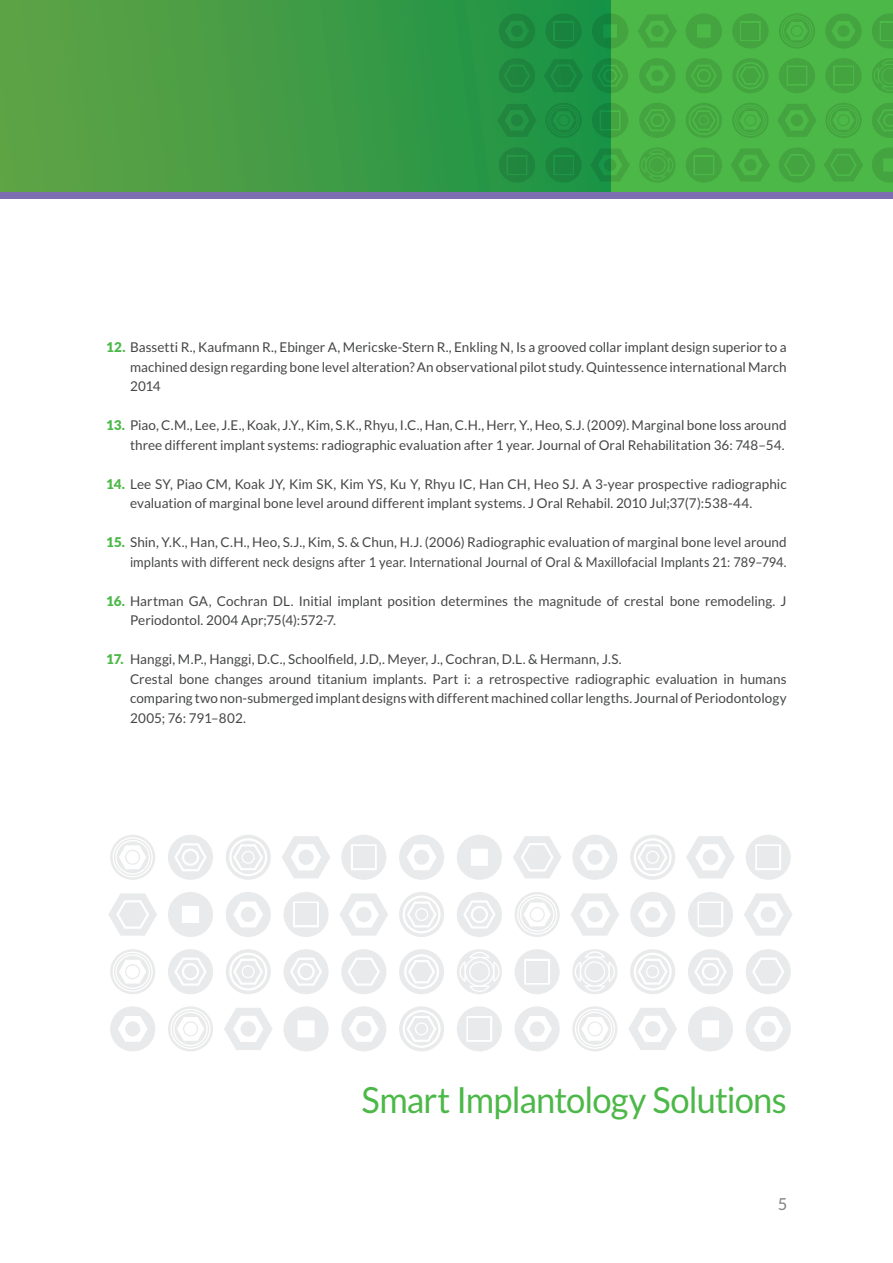
<style>
.page{position:relative;width:893px;height:1263px;background:#fff}
.page>*{position:absolute;margin:0;border:0;box-sizing:border-box;transform-origin:0 0}
.t1{font:36px "Lato";letter-spacing:-.025em;color:#4cb848;scale:.96 1}
.t2{font:16.5px "Lato";color:#808285}
.t3{font:13.5px/19.5px "Lato";color:#454647}
.t4{font:900 13.5px "Lato";color:#4cb848}
.s1{font-weight:900;color:#4cb848}
</style>
<div class="page">
<div style="left:0;top:0;width:612px;height:192px;background:linear-gradient(to right,#62a345,#199346)"></div>
<div style="left:612px;top:0;width:281px;height:192px;background:#4cb848"></div>
<svg style="left:592px;top:103px;width:36px;height:35px"></svg>
<svg style="left:592px;top:13px;width:36px;height:36px"></svg>
<svg style="left:590px;top:148px;width:40px;height:34px"></svg>
<svg style="left:604px;top:159px;width:12px;height:12px"></svg>
<svg style="left:592px;top:58px;width:36px;height:35px"></svg>
<svg style="left:605px;top:71px;width:10px;height:10px"></svg>
<svg style="left:639px;top:103px;width:36px;height:35px"></svg>
<div style="left:652px;top:115px;width:10px;height:10px;background:#43a440;border-radius:50%"></div>
<svg style="left:639px;top:147px;width:36px;height:36px"></svg>
<svg style="left:639px;top:58px;width:36px;height:35px"></svg>
<div style="left:651px;top:70px;width:12px;height:12px;background:#43a440;border-radius:50%"></div>
<svg style="left:732px;top:58px;width:37px;height:35px"></svg>
<svg style="left:638px;top:14px;width:39px;height:34px"></svg>
<div style="left:651px;top:25px;width:12px;height:12px;background:#43a440;border-radius:50%"></div>
<svg style="left:732px;top:13px;width:37px;height:36px"></svg>
<svg style="left:686px;top:147px;width:36px;height:36px"></svg>
<svg style="left:686px;top:13px;width:36px;height:36px"></svg>
<svg style="left:731px;top:148px;width:39px;height:34px"></svg>
<div style="left:744px;top:159px;width:13px;height:12px;background:#43a440;border-radius:50%"></div>
<svg style="left:686px;top:58px;width:36px;height:35px"></svg>
<div style="left:699px;top:71px;width:10px;height:10px;background:#43a440;border-radius:50%"></div>
<svg style="left:872px;top:58px;width:21px;height:35px"></svg>
<svg style="left:824px;top:148px;width:39px;height:34px"></svg>
<svg style="left:825px;top:13px;width:37px;height:36px"></svg>
<div style="left:837px;top:25px;width:13px;height:12px;background:#43a440;border-radius:50%"></div>
<svg style="left:825px;top:58px;width:37px;height:35px"></svg>
<svg style="left:872px;top:13px;width:21px;height:36px"></svg>
<svg style="left:872px;top:103px;width:21px;height:35px"></svg>
<svg style="left:872px;top:147px;width:21px;height:36px"></svg>
<svg style="left:779px;top:13px;width:36px;height:36px"></svg>
<svg style="left:779px;top:147px;width:36px;height:36px"></svg>
<svg style="left:779px;top:58px;width:36px;height:35px"></svg>
<svg style="left:777px;top:104px;width:39px;height:33px"></svg>
<div style="left:791px;top:114px;width:12px;height:12px;background:#43a440;border-radius:50%"></div>
<svg style="left:825px;top:103px;width:37px;height:35px"></svg>
<svg style="left:544px;top:59px;width:39px;height:33px"></svg>
<svg style="left:545px;top:147px;width:37px;height:36px"></svg>
<svg style="left:545px;top:13px;width:37px;height:36px"></svg>
<svg style="left:545px;top:103px;width:37px;height:35px"></svg>
<svg style="left:732px;top:103px;width:37px;height:35px"></svg>
<svg style="left:499px;top:13px;width:36px;height:36px"></svg>
<div style="left:511px;top:25px;width:12px;height:12px;background:#1e853e;border-radius:50%"></div>
<svg style="left:499px;top:58px;width:36px;height:35px"></svg>
<svg style="left:499px;top:147px;width:36px;height:36px"></svg>
<svg style="left:497px;top:104px;width:40px;height:33px"></svg>
<div style="left:511px;top:114px;width:12px;height:12px;background:#20853e;border-radius:50%"></div>
<svg style="left:686px;top:103px;width:36px;height:35px"></svg>
<div style="left:699px;top:116px;width:9px;height:8px;background:#43a440;border-radius:50%"></div>
<div style="left:0;top:192px;width:893px;height:6px;background:#7d6eb2"></div>
<svg style="left:572px;top:949px;width:45px;height:45px"></svg>
<svg style="left:108px;top:893px;width:49px;height:43px"></svg>
<svg style="left:226px;top:892px;width:45px;height:45px"></svg>
<div style="left:241px;top:907px;width:15px;height:15px;background:#e9eaeb;border-radius:50%"></div>
<svg style="left:572px;top:835px;width:45px;height:45px"></svg>
<div style="left:587px;top:850px;width:15px;height:15px;background:#e9eaeb;border-radius:50%"></div>
<svg style="left:283px;top:892px;width:46px;height:45px"></svg>
<svg style="left:168px;top:835px;width:45px;height:45px"></svg>
<div style="left:184px;top:851px;width:13px;height:13px;background:#e9eaeb;border-radius:50%"></div>
<svg style="left:168px;top:892px;width:45px;height:45px"></svg>
<svg style="left:283px;top:1006px;width:46px;height:45px"></svg>
<svg style="left:282px;top:836px;width:48px;height:42px"></svg>
<div style="left:298px;top:849px;width:16px;height:16px;background:#e9eaeb;border-radius:50%"></div>
<svg style="left:224px;top:1008px;width:48px;height:42px"></svg>
<div style="left:241px;top:1021px;width:15px;height:15px;background:#e9eaeb;border-radius:50%"></div>
<svg style="left:110px;top:835px;width:45px;height:45px"></svg>
<svg style="left:457px;top:949px;width:45px;height:45px"></svg>
<svg style="left:513px;top:836px;width:48px;height:42px"></svg>
<svg style="left:399px;top:835px;width:45px;height:45px"></svg>
<div style="left:414px;top:850px;width:15px;height:15px;background:#e9eaeb;border-radius:50%"></div>
<svg style="left:110px;top:1006px;width:45px;height:45px"></svg>
<div style="left:125px;top:1021px;width:15px;height:15px;background:#e9eaeb;border-radius:50%"></div>
<svg style="left:341px;top:1006px;width:45px;height:45px"></svg>
<div style="left:356px;top:1021px;width:15px;height:15px;background:#e9eaeb;border-radius:50%"></div>
<svg style="left:515px;top:1006px;width:45px;height:45px"></svg>
<div style="left:530px;top:1021px;width:15px;height:15px;background:#e9eaeb;border-radius:50%"></div>
<svg style="left:341px;top:949px;width:45px;height:45px"></svg>
<svg style="left:515px;top:949px;width:45px;height:45px"></svg>
<svg style="left:341px;top:835px;width:45px;height:45px"></svg>
<svg style="left:457px;top:1006px;width:45px;height:45px"></svg>
<svg style="left:399px;top:949px;width:45px;height:45px"></svg>
<svg style="left:457px;top:892px;width:45px;height:45px"></svg>
<div style="left:473px;top:908px;width:13px;height:13px;background:#e9eaeb;border-radius:50%"></div>
<svg style="left:283px;top:949px;width:46px;height:45px"></svg>
<div style="left:300px;top:965px;width:12px;height:13px;background:#e9eaeb;border-radius:50%"></div>
<svg style="left:457px;top:835px;width:45px;height:45px"></svg>
<svg style="left:340px;top:893px;width:48px;height:43px"></svg>
<div style="left:356px;top:907px;width:15px;height:15px;background:#e9eaeb;border-radius:50%"></div>
<svg style="left:515px;top:892px;width:45px;height:45px"></svg>
<svg style="left:168px;top:1006px;width:45px;height:45px"></svg>
<svg style="left:572px;top:1006px;width:45px;height:45px"></svg>
<svg style="left:168px;top:949px;width:45px;height:45px"></svg>
<div style="left:184px;top:965px;width:13px;height:13px;background:#e9eaeb;border-radius:50%"></div>
<svg style="left:571px;top:893px;width:48px;height:43px"></svg>
<div style="left:587px;top:907px;width:16px;height:15px;background:#e9eaeb;border-radius:50%"></div>
<svg style="left:110px;top:949px;width:45px;height:45px"></svg>
<svg style="left:630px;top:892px;width:45px;height:45px"></svg>
<div style="left:645px;top:907px;width:15px;height:15px;background:#e9eaeb;border-radius:50%"></div>
<svg style="left:688px;top:892px;width:45px;height:45px"></svg>
<svg style="left:688px;top:1006px;width:45px;height:45px"></svg>
<svg style="left:686px;top:836px;width:49px;height:42px"></svg>
<div style="left:703px;top:849px;width:15px;height:16px;background:#e9eaeb;border-radius:50%"></div>
<svg style="left:629px;top:1008px;width:48px;height:42px"></svg>
<div style="left:645px;top:1021px;width:15px;height:15px;background:#e9eaeb;border-radius:50%"></div>
<svg style="left:746px;top:1006px;width:45px;height:45px"></svg>
<div style="left:761px;top:1021px;width:15px;height:15px;background:#e9eaeb;border-radius:50%"></div>
<svg style="left:746px;top:949px;width:45px;height:45px"></svg>
<svg style="left:746px;top:835px;width:45px;height:45px"></svg>
<svg style="left:688px;top:949px;width:45px;height:45px"></svg>
<div style="left:704px;top:965px;width:13px;height:13px;background:#e9eaeb;border-radius:50%"></div>
<svg style="left:744px;top:893px;width:49px;height:43px"></svg>
<div style="left:761px;top:907px;width:15px;height:15px;background:#e9eaeb;border-radius:50%"></div>
<svg style="left:226px;top:835px;width:45px;height:45px"></svg>
<svg style="left:399px;top:1006px;width:45px;height:45px"></svg>
<div style="left:416px;top:1024px;width:11px;height:10px;background:#e9eaeb;border-radius:50%"></div>
<svg style="left:399px;top:892px;width:45px;height:45px"></svg>
<div style="left:416px;top:909px;width:11px;height:11px;background:#e9eaeb;border-radius:50%"></div>
<svg style="left:226px;top:949px;width:45px;height:45px"></svg>
<div style="left:243px;top:966px;width:10px;height:11px;background:#e9eaeb;border-radius:50%"></div>
<svg style="left:630px;top:835px;width:45px;height:45px"></svg>
<svg style="left:630px;top:949px;width:45px;height:45px"></svg>
<p class="t3" style="left:130px;top:337px;width:658px;text-align:justify;text-indent:-24px"><span class="s1">12.</span> Bassetti R., Kaufmann R., Ebinger A, Mericske-Stern R., Enkling N, Is a grooved collar implant design superior to a machined design regarding bone level alteration? An observational pilot study. Quintessence international March 2014</p>
<p class="t3" style="left:106px;top:415px;width:682px;text-align:right"><span class="s1">13.</span> Piao, C.M., Lee, J.E., Koak, J.Y., Kim, S.K., Rhyu, I.C., Han, C.H., Herr, Y., Heo, S.J. (2009). Marginal bone loss around three different implant systems: radiographic evaluation after 1 year. Journal of Oral Rehabilitation 36: 748–54.</p>
<p class="t3" style="left:130px;top:474px;width:658px;text-indent:-24px"><span class="s1">14.</span> Lee SY, Piao CM, Koak JY, Kim SK, Kim YS, Ku Y, Rhyu IC, Han CH, Heo SJ. A 3-year prospective radiographic evaluation of marginal bone level around different implant systems. J Oral Rehabil. 2010 Jul;37(7):538-44.</p>
<p class="t3" style="left:106px;top:532px;width:682px;text-align:right"><span class="s1">15.</span> Shin, Y.K., Han, C.H., Heo, S.J., Kim, S. &amp; Chun, H.J. (2006) Radiographic evaluation of marginal bone level around implants with different neck designs after 1 year. International Journal of Oral &amp; Maxillofacial Implants 21: 789–794.</p>
<p class="t3" style="left:130px;top:591px;width:658px;text-indent:-24px"><span class="s1">16.</span> Hartman GA, Cochran DL. Initial implant position determines the magnitude of crestal bone remodeling. J<br>Periodontol. 2004 Apr;75(4):572-7.</p>
<p class="t3" style="left:130px;top:649px;width:658px">Hanggi, M.P., Hanggi, D.C., Schoolfield, J.D,. Meyer, J., Cochran, D.L. &amp; Hermann, J.S.<br>Crestal bone changes around titanium implants. Part i: a retrospective radiographic evaluation in humans comparing two non-submerged implant designs with different machined collar lengths. Journal of Periodontology 2005; 76: 791–802.</p>
<p class="t4" style="left:106px;top:651px;width:19px">17.</p>
<h1 class="t1" style="left:362px;top:1080px;width:444px">Smart Implantology Solutions</h1>
<p class="t2" style="left:778px;top:1195px;width:11px">5</p>
</div>
